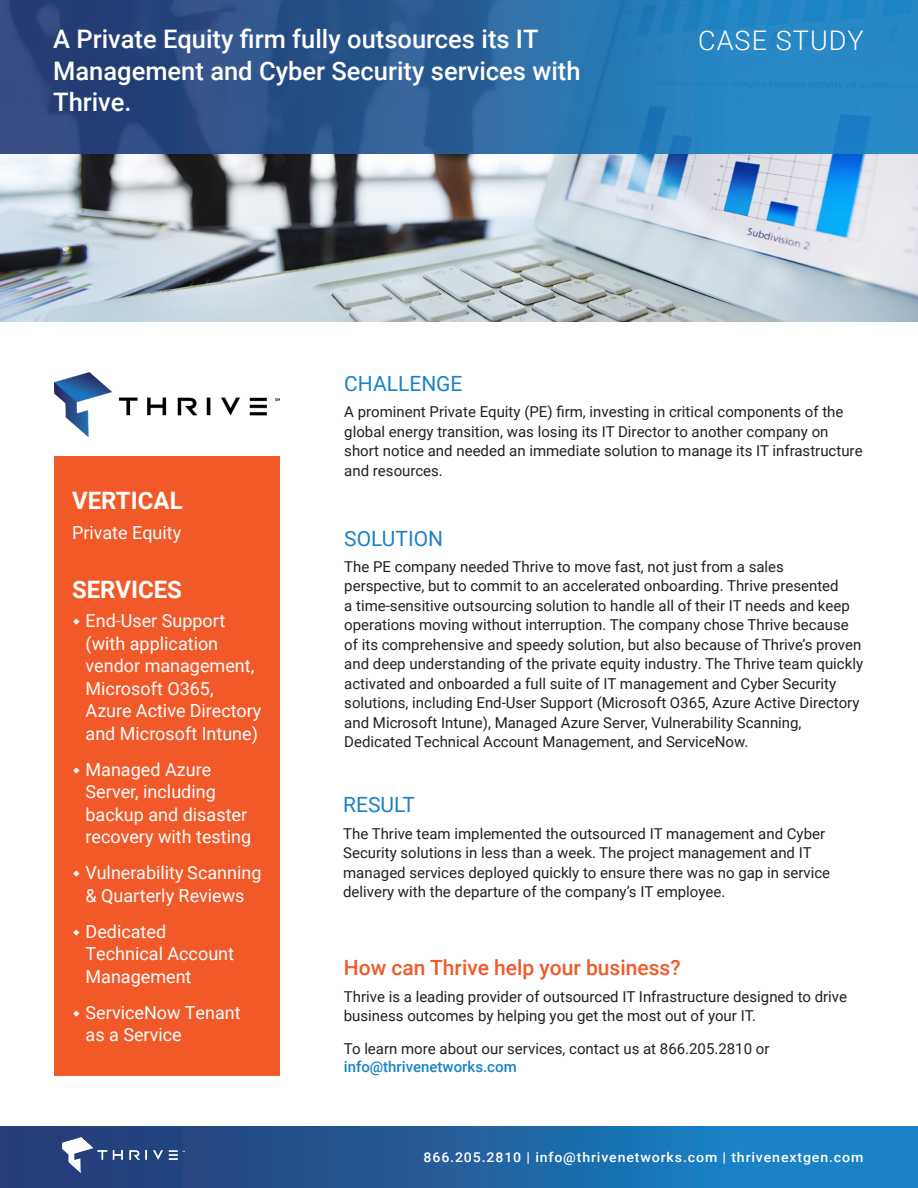
<style>
.page{position:relative;width:918px;height:1188px;background:#fff}
.page>*{position:absolute;margin:0;border:0;box-sizing:border-box;transform-origin:0 0}
.t1{font:300 27px "Roboto";letter-spacing:.04em;color:#fff}
.t2{font:500 25.5px/31.5px "Roboto";color:#fff}
.t3{font:700 24px "Roboto";color:#fff}
.t4{font:500 21px "Roboto";color:#f15929}
.t5{font:21px "Roboto";color:#1b82c5}
.t6{font:18px/22.5px "Roboto";color:#fff}
.t7{font:15px/19.5px "Roboto";color:#231f20}
.t8{font:500 15px "Roboto";color:#1b82c5}
.t9{font:500 13.5px "Roboto";letter-spacing:.06em;color:#fff;scale:1.05 1}
</style>
<div class="page">
<div style="left:54px;top:456px;width:226px;height:620px;background:#f15929"></div>
<img style="left:0;top:153px;width:918px;height:169px">
<img style="left:54px;top:372px;width:226px;height:64px">
<div style="left:0;top:1127px;width:918px;height:61px;background:linear-gradient(to right,#273770,#198bce)"></div>
<img style="left:62px;top:1137px;width:123px;height:35px">
<svg style="left:0;top:0;width:918px;height:153px;background:#29659f"></svg>
<p class="t2" style="left:53px;top:23px;width:529px">A Private Equity firm fully outsources its IT<br>Management and Cyber Security services with<br>Thrive.</p>
<p class="t1" style="left:698px;top:21px;width:167px">CASE STUDY</p>
<p class="t3" style="left:72px;top:483px;width:112px">VERTICAL</p>
<p class="t6" style="left:72px;top:521px;width:111px">Private Equity</p>
<p class="t3" style="left:72px;top:573px;width:112px">SERVICES</p>
<p class="t6" style="left:86px;top:609px;width:177px">End-User Support (with application vendor management,<br>Microsoft O365,<br>Azure Active Directory and Microsoft Intune)</p>
<p class="t6" style="left:86px;top:757px;width:167px">Managed Azure<br>Server, including backup and disaster recovery with testing</p>
<p class="t6" style="left:86px;top:861px;width:177px">Vulnerability Scanning &amp; Quarterly Reviews</p>
<p class="t6" style="left:86px;top:919px;width:150px">Dedicated<br>Technical Account<br>Management</p>
<p class="t6" style="left:86px;top:1000px;width:157px">ServiceNow Tenant as a Service</p>
<p class="t5" style="left:344px;top:369px;width:120px">CHALLENGE</p>
<p class="t7" style="left:344px;top:402px;width:520px">A prominent Private Equity (PE) firm, investing in critical components of the global energy transition, was losing its IT Director to another company on short notice and needed an immediate solution to manage its IT infrastructure and resources.</p>
<p class="t5" style="left:344px;top:523px;width:100px">SOLUTION</p>
<p class="t7" style="left:344px;top:556px;width:520px">The PE company needed Thrive to move fast, not just from a sales perspective, but to commit to an accelerated onboarding. Thrive presented<br>a time-sensitive outsourcing solution to handle all of their IT needs and keep operations moving without interruption. The company chose Thrive because of its comprehensive and speedy solution, but also because of Thrive’s proven and deep understanding of the private equity industry. The Thrive team quickly activated and onboarded a full suite of IT management and Cyber Security solutions, including End-User Support (Microsoft O365, Azure Active Directory and Microsoft Intune), Managed Azure Server, Vulnerability Scanning, Dedicated Technical Account Management, and ServiceNow.</p>
<p class="t5" style="left:343px;top:790px;width:73px">RESULT</p>
<p class="t7" style="left:343px;top:823px;width:489px">The Thrive team implemented the outsourced IT management and Cyber Security solutions in less than a week. The project management and IT managed services deployed quickly to ensure there was no gap in service delivery with the departure of the company’s IT employee.</p>
<p class="t4" style="left:344px;top:953px;width:338px">How can Thrive help your business?</p>
<p class="t7" style="left:344px;top:986px;width:505px">Thrive is a leading provider of outsourced IT Infrastructure designed to drive business outcomes by helping you get the most out of your IT.</p>
<p class="t7" style="left:344px;top:1039px;width:427px">To learn more about our services, contact us at 866.205.2810 or</p>
<p class="t8" style="left:344px;top:1056px;width:174px">info@thrivenetworks.com</p>
<p class="t9" style="left:424px;top:1148px;width:420px">866.205.2810 | info@thrivenetworks.com | thrivenextgen.com</p>
</div>
